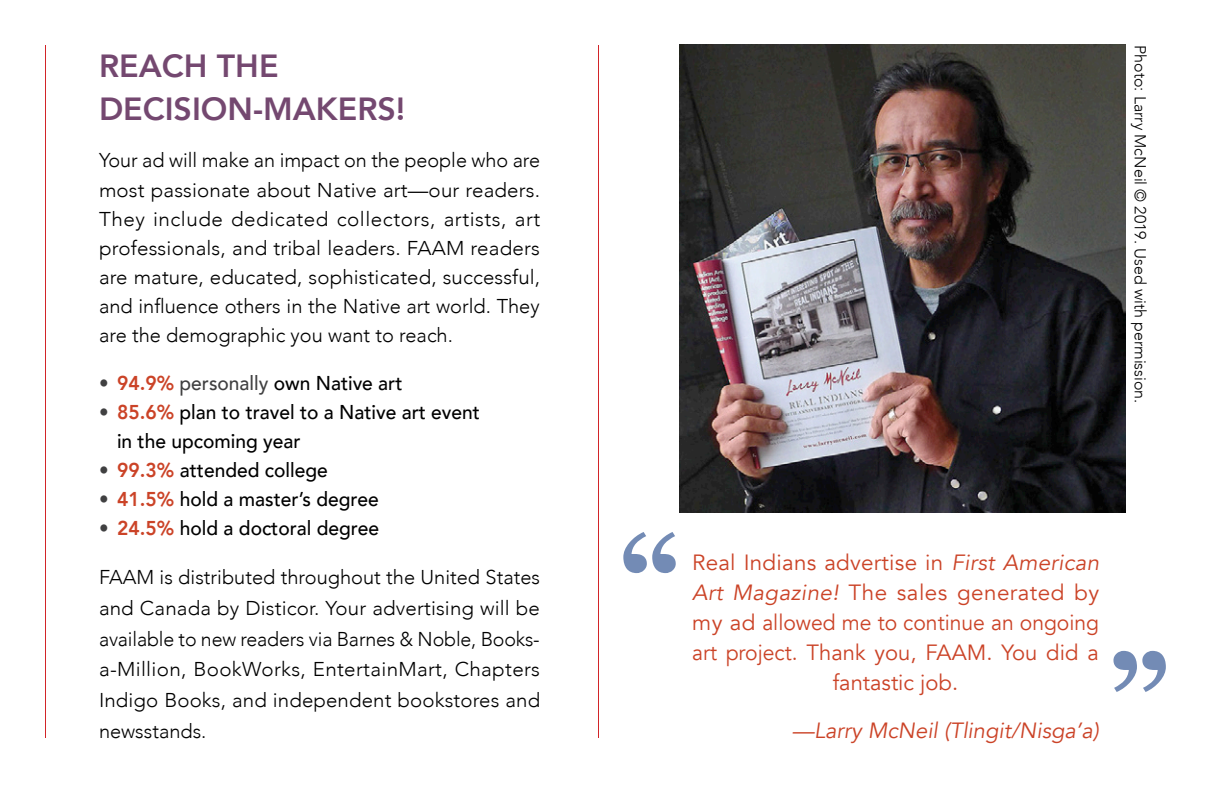
<style>
.page{position:relative;width:1224px;height:792px;background:#fff}
.page>*{position:absolute;margin:0;border:0;box-sizing:border-box;transform-origin:0 0}
.t1{font:700 120px "Georgia";color:#738bb5}
.heading{font:800 32px "Avenir";color:#744870}
.t2{font:22px/30px "Avenir";color:#cb4327;text-align:center}
.t3{font:italic 22px "Avenir";color:#cb4327}
.t4{font:300 20px/29.2px "Avenir";color:#000;text-align:justify}
.t5{font:500 20px/29.2px "Avenir";color:#000;scale:.96 1}
.t6{font:300 16px "Avenir";color:#000}
.s1{color:#404041}
.s2{font-weight:800;color:#cb4327}
.s3{font-style:italic}
</style>
<div class="page">
<hr style="left:598px;top:45px;width:1px;height:693px;background:#d22428">
<hr style="left:45px;top:45px;width:1px;height:693px;background:#d22428">
<img style="left:679px;top:45px;width:447px;height:468px">
<p class="heading" style="left:99px;top:41px;width:181px">REACH THE</p>
<p class="heading" style="left:99px;top:84px;width:308px">DECISION-MAKERS!</p>
<p class="t4" style="left:99px;top:146px;width:443px">Your ad will make an impact on the people who are most passionate about Native art—our readers.<br>They include dedicated collectors, artists, art professionals, and tribal leaders. FAAM readers are mature, educated, sophisticated, successful, and influence others in the Native art world. They are the demographic you want to reach.</p>
<p class="t5" style="left:99px;top:367px;width:318px"><span class="s1">•</span> <span class="s2">94.9%</span> <span class="s1">personally</span> own Native art</p>
<p class="t5" style="left:117px;top:396px;width:380px;text-indent:-18px"><span class="s1">•</span> <span class="s2">85.6%</span> plan to travel to a Native art event in the upcoming year</p>
<p class="t5" style="left:99px;top:454px;width:240px"><span class="s1">•</span> <span class="s2">99.3%</span> attended college</p>
<p class="t5" style="left:99px;top:484px;width:293px"><span class="s1">•</span> <span class="s2">41.5%</span> hold a master’s degree</p>
<p class="t5" style="left:99px;top:513px;width:293px"><span class="s1">•</span> <span class="s2">24.5%</span> hold a doctoral degree</p>
<p class="t4" style="left:99px;top:562px;width:443px;line-height:30.8px">FAAM is distributed throughout the United States and Canada by Disticor. Your advertising will be available to new readers via Barnes &amp; Noble, Books&shy;a-Million, BookWorks, EntertainMart, Chapters Indigo Books, and independent bookstores and newsstands.</p>
<p class="t6" style="left:1150px;top:45px;width:360px;rotate:90deg">Photo: Larry McNeil © 2019. Used with permission.</p>
<p class="t1" style="left:619px;top:489px;width:64px">“</p>
<p class="t2" style="left:692px;top:548px;width:409px">Real Indians advertise in <span class="s3">First American Art Magazine!</span> The sales generated by my ad allowed me to continue an ongoing art project. Thank you, FAAM. You did a fantastic job.</p>
<p class="t3" style="left:792px;top:717px;width:308px">—Larry McNeil (Tlingit/Nisga’a)</p>
<p class="t1" style="left:1108px;top:609px;width:64px">”</p>
</div>
